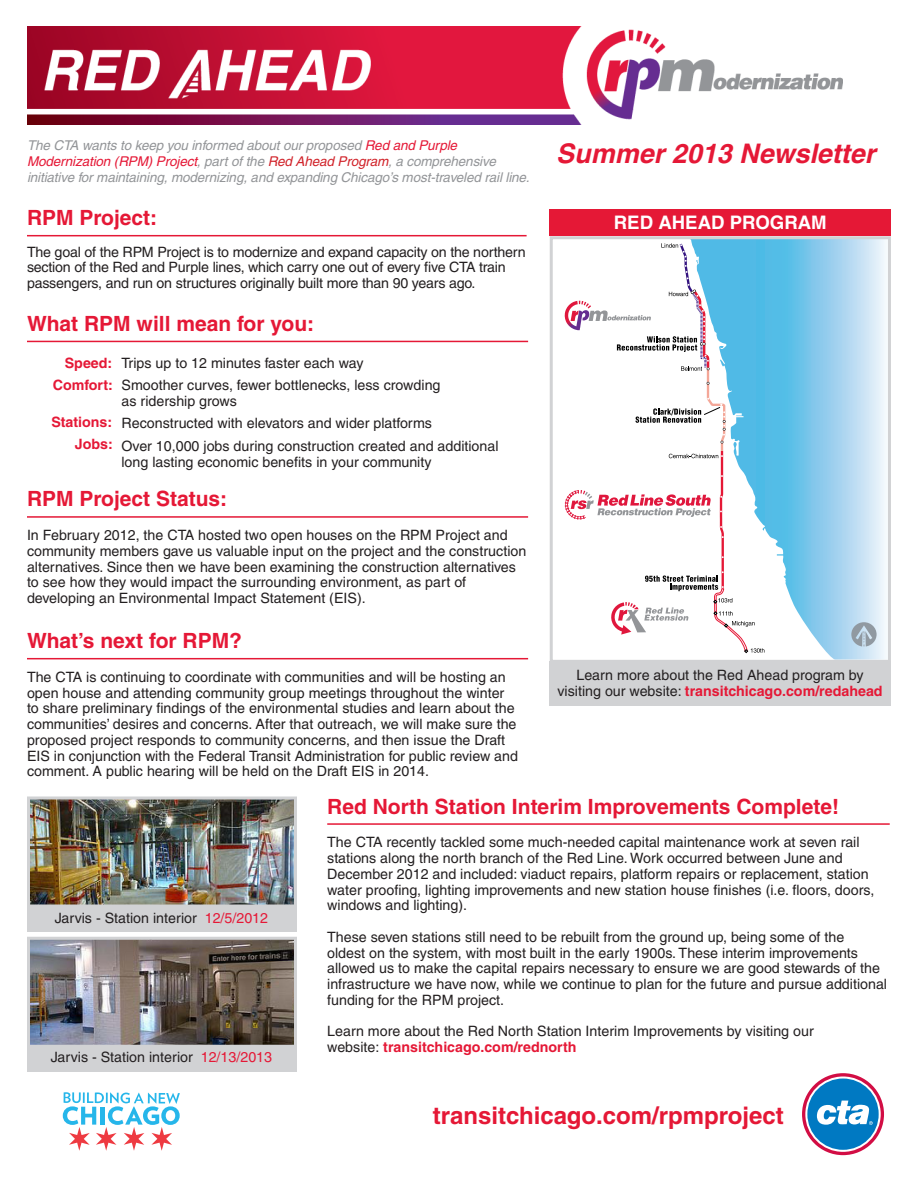
<style>
.page{position:relative;width:918px;height:1188px;background:#fff}
.page>*{position:absolute;margin:0;border:0;box-sizing:border-box;transform-origin:0 0}
.t1{font:italic 700 27px "Helvetica";color:#e51836}
.t2{font:700 24px "Helvetica";color:#e51836}
.t3{font:700 21px "Helvetica";color:#e51836}
.t4{font:700 18.6px "Helvetica";color:#fff}
.t5{font:14.25px/15.8px "Helvetica";color:#231f20}
.t6{font:700 14.25px "Helvetica";color:#e51836}
.t7{font:italic 13.5px/15.8px "Helvetica";letter-spacing:-.01em;color:#939598}
.s1{color:#e51836}
.s2{color:#d1232a}
.s3{font-weight:700;color:#e51836}
</style>
<div class="page">
<img style="left:27px;top:27px;width:816px;height:98px">
<hr style="left:27px;top:235px;width:500px;height:1px;background:#e51836">
<hr style="left:27px;top:341px;width:501px;height:1px;background:#e51836">
<hr style="left:27px;top:516px;width:501px;height:2px;background:#e51836">
<hr style="left:27px;top:658px;width:501px;height:1px;background:#e51836">
<svg style="left:63px;top:1092px;width:117px;height:59px"></svg>
<img style="left:31px;top:800px;width:262px;height:104px">
<div style="left:27px;top:796px;width:270px;height:112px;border:3px solid #d1d2d4"></div>
<img style="left:31px;top:941px;width:262px;height:103px">
<div style="left:27px;top:937px;width:270px;height:111px;border:3px solid #d1d2d4"></div>
<svg style="left:746px;top:240px;width:140px;height:419px;background:#a0d4ef"></svg>
<svg style="left:851px;top:622px;width:26px;height:25px"></svg>
<svg style="left:564px;top:240px;width:222px;height:413px"></svg>
<div style="left:550px;top:236px;width:341px;height:427px;border:3px solid #d1d2d4"></div>
<div style="left:550px;top:209px;width:341px;height:27px;background:#e51836"></div>
<div style="left:550px;top:662px;width:341px;height:44px;background:#d1d2d4"></div>
<hr style="left:327px;top:823px;width:563px;height:2px;background:#e51836">
<div style="left:27px;top:906px;width:270px;height:26px;background:#d1d2d4"></div>
<div style="left:27px;top:1046px;width:270px;height:26px;background:#d1d2d4"></div>
<svg style="left:802px;top:1073px;width:82px;height:82px"></svg>
<p class="t7" style="left:27px;top:137px;width:504px">The CTA wants to keep you informed about our proposed <span class="s1">Red and Purple<br>Modernization (RPM) Project</span>, part of the <span class="s2">Red Ahead Program</span>, a comprehensive initiative for maintaining, modernizing, and expanding Chicago’s most-traveled rail line.</p>
<p class="t3" style="left:27px;top:205px;width:132px">RPM Project:</p>
<p class="t5" style="left:27px;top:244px;width:500px">The goal of the RPM Project is to modernize and expand capacity on the northern section of the Red and Purple lines, which carry one out of every five CTA train passengers, and run on structures originally built more than 90 years ago.</p>
<p class="t3" style="left:27px;top:311px;width:289px">What RPM will mean for you:</p>
<p class="t6" style="left:65px;top:354px;width:49px">Speed:</p>
<p class="t6" style="left:53px;top:376px;width:62px">Comfort:</p>
<p class="t6" style="left:51px;top:413px;width:62px">Stations:</p>
<p class="t6" style="left:75px;top:436px;width:40px">Jobs:</p>
<p class="t5" style="left:122px;top:355px;width:244px">Trips up to 12 minutes faster each way</p>
<p class="t5" style="left:122px;top:377px;width:321px">Smoother curves, fewer bottlenecks, less crowding as ridership grows</p>
<p class="t5" style="left:122px;top:415px;width:312px">Reconstructed with elevators and wider platforms</p>
<p class="t5" style="left:122px;top:438px;width:379px">Over 10,000 jobs during construction created and additional long lasting economic benefits in your community</p>
<p class="t3" style="left:27px;top:486px;width:202px">RPM Project Status:</p>
<p class="t5" style="left:27px;top:527px;width:501px">In February 2012, the CTA hosted two open houses on the RPM Project and community members gave us valuable input on the project and the construction alternatives. Since then we have been examining the construction alternatives to see how they would impact the surrounding environment, as part of developing an Environmental Impact Statement (EIS).</p>
<p class="t3" style="left:27px;top:628px;width:217px">What’s next for RPM?</p>
<p class="t5" style="left:27px;top:669px;width:493px">The CTA is continuing to coordinate with communities and will be hosting an open house and attending community group meetings throughout the winter to share preliminary findings of the environmental studies and learn about the communities’ desires and concerns. After that outreach, we will make sure the proposed project responds to community concerns, and then issue the Draft EIS in conjunction with the Federal Transit Administration for public review and comment. A public hearing will be held on the Draft EIS in 2014.</p>
<p class="t1" style="left:556px;top:137px;width:321px">Summer 2013 Newsletter</p>
<p class="t4" style="left:614px;top:211px;width:214px">RED AHEAD PROGRAM</p>
<p class="t5" style="left:558px;top:667px;width:327px;text-align:center">Learn more about the Red Ahead program by visiting our website: <span class="s3">transitchicago.com/redahead</span></p>
<p class="t5" style="left:55px;top:910px;width:215px">Jarvis - Station interior <span class="s1">12/5/2012</span></p>
<p class="t5" style="left:51px;top:1049px;width:223px">Jarvis - Station interior <span class="s1">12/13/2013</span></p>
<p class="t3" style="left:327px;top:793px;width:513px">Red North Station Interim Improvements Complete!</p>
<p class="t5" style="left:327px;top:834px;width:549px">The CTA recently tackled some much-needed capital maintenance work at seven rail stations along the north branch of the Red Line. Work occurred between June and December 2012 and included: viaduct repairs, platform repairs or replacement, station water proofing, lighting improvements and new station house finishes (i.e. floors, doors, windows and lighting).</p>
<p class="t5" style="left:327px;top:929px;width:561px">These seven stations still need to be rebuilt from the ground up, being some of the<br>oldest on the system, with most built in the early 1900s. These interim improvements allowed us to make the capital repairs necessary to ensure we are good stewards of the infrastructure we have now, while we continue to plan for the future and pursue additional funding for the RPM project.</p>
<p class="t5" style="left:327px;top:1023px;width:488px">Learn more about the Red North Station Interim Improvements by visiting our website: <span class="s3">transitchicago.com/rednorth</span></p>
<p class="t2" style="left:433px;top:1101px;width:353px">transitchicago.com/rpmproject</p>
</div>
